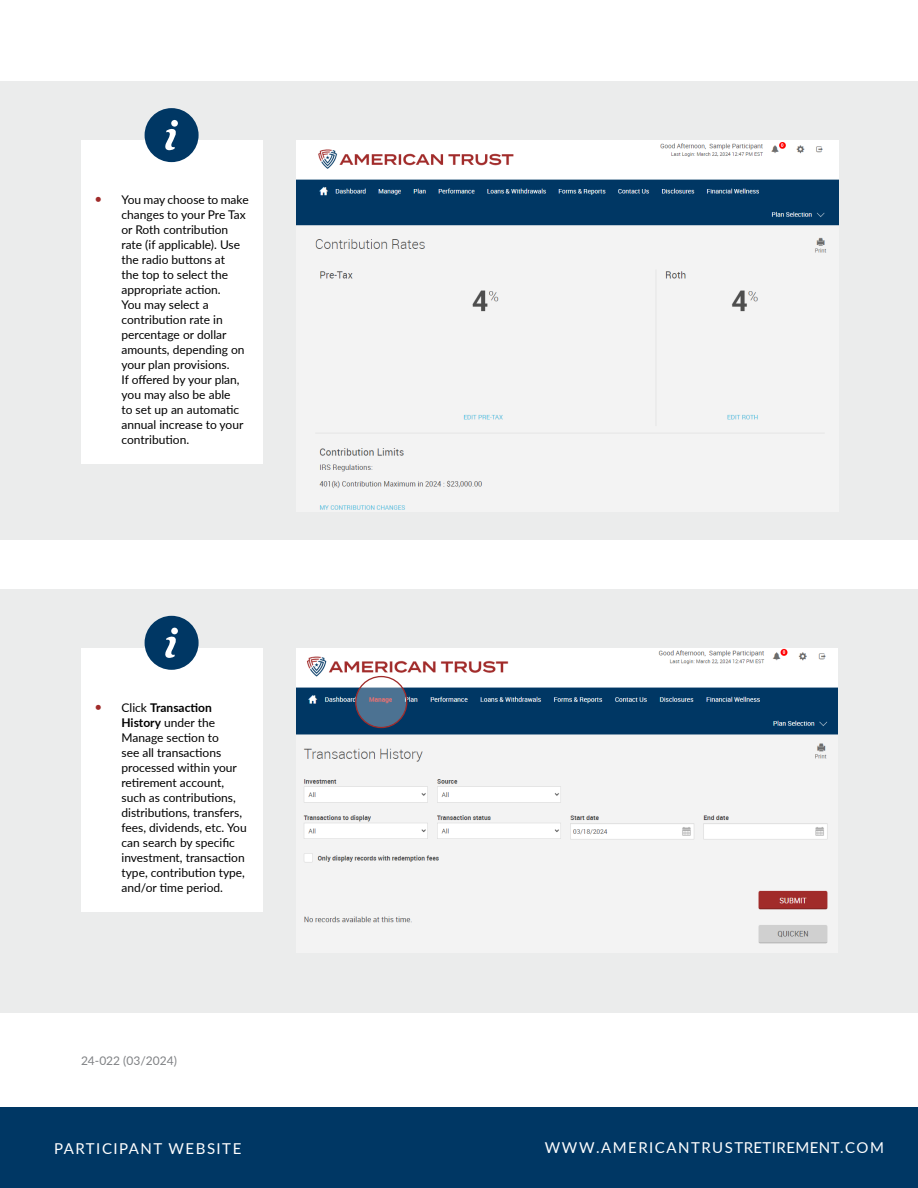
<style>
.page{position:relative;width:918px;height:1188px;background:#fff}
.page>*{position:absolute;margin:0;border:0;box-sizing:border-box;transform-origin:0 0}
.t1{font:15px "Lato";letter-spacing:.1em;color:#fff}
.t2{font:12px/15px "Lato";color:#000}
.t3{font:12px "Lato";color:#808285}
.s1{font-size:13.5px;color:#a02b2a}
.s2{font-weight:700}
</style>
<div class="page">
<div style="left:0;top:589px;width:918px;height:424px;background:#ebecec"></div>
<img style="left:296px;top:648px;width:542px;height:296px">
<div style="left:0;top:81px;width:918px;height:459px;background:#ebecec"></div>
<img style="left:296px;top:140px;width:542px;height:370px">
<div style="left:0;top:1107px;width:918px;height:81px;background:#003764"></div>
<div style="left:81px;top:140px;width:181px;height:324px;background:#fff"></div>
<div style="left:145px;top:108px;width:54px;height:54px;background:#003764;border-radius:50%"></div>
<svg style="left:165px;top:128px;width:11px;height:23px"></svg>
<div style="left:171px;top:120px;width:7px;height:7px;background:#fff;border-radius:50%"></div>
<div style="left:81px;top:648px;width:181px;height:264px;background:#fff"></div>
<div style="left:145px;top:616px;width:54px;height:54px;background:#003764;border-radius:50%"></div>
<svg style="left:165px;top:636px;width:11px;height:22px"></svg>
<div style="left:171px;top:628px;width:7px;height:6px;background:#fff;border-radius:50%"></div>
<svg style="left:356px;top:677px;width:51px;height:51px;background:#6c839c"></svg>
<div style="left:355px;top:676px;width:52px;height:52px;border:1px solid #a02b2a;border-radius:50%"></div>
<p class="t2" style="left:122px;top:192px;width:129px;text-indent:-27px"><span class="s1">•</span> You may choose to make changes to your Pre Tax or Roth contribution rate (if applicable). Use the radio buttons at<br>the top to select the appropriate action.<br>You may select a contribution rate in percentage or dollar amounts, depending on your plan provisions.<br>If offered by your plan, you may also be able<br>to set up an automatic annual increase to your contribution.</p>
<p class="t2" style="left:122px;top:699px;width:127px;text-indent:-27px"><span class="s1">•</span> Click <span class="s2">Transaction<br>History</span> under the<br>Manage section to<br>see all transactions processed within your retirement account, such as contributions, distributions, transfers, fees, dividends, etc. You can search by specific investment, transaction type, contribution type, and/or time period.</p>
<p class="t3" style="left:81px;top:1053px;width:97px">24-022 (03/2024)</p>
<p class="t1" style="left:54px;top:1137px;width:189px">PARTICIPANT WEBSITE</p>
<p class="t1" style="left:545px;top:1137px;width:341px">WWW.AMERICANTRUSTRETIREMENT.COM</p>
</div>
